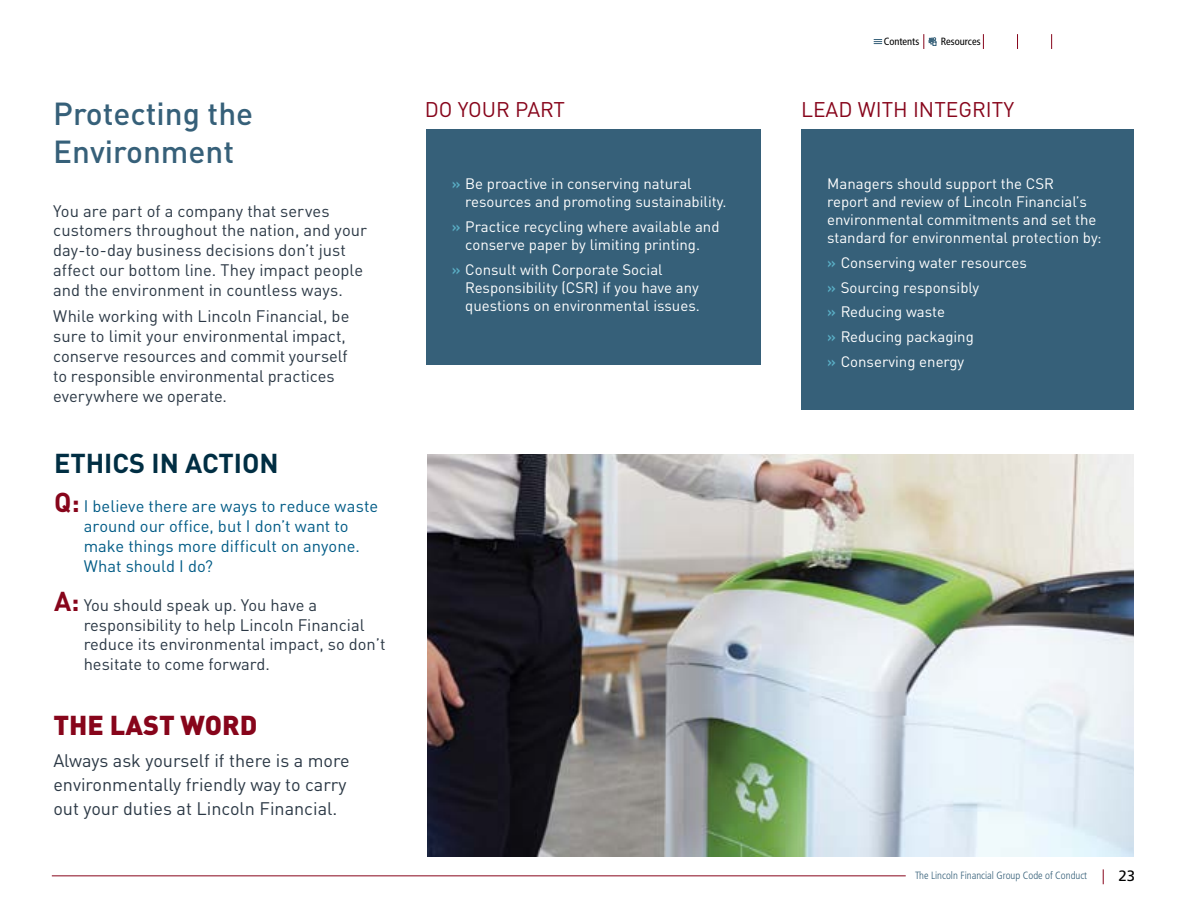
<style>
.page{position:relative;width:1188px;height:918px;background:#fff}
.page>*{position:absolute;margin:0;border:0;box-sizing:border-box;transform-origin:0 0}
.t1{font:500 31.5px/37.8px "DIN Pro";color:#366079}
.t2{font:700 27px "DIN Pro";color:#002e43}
.t3{font:900 27px "DIN Pro";color:#87051b}
.t4{font:21px "DIN Pro";color:#87051b}
.t5{font:18px/24px "DIN Pro";color:#2b3845}
.t6{font:16.5px/19.8px "DIN Pro";color:#2b3845}
.t7{font:16.5px/19.8px "DIN Pro";color:#005b86}
.t8{font:15px/18px "DIN Pro";color:#fff}
.t9{font:15px "Frutiger LT Std";color:#000}
.t10{font:300 condensed 10.5px "Frutiger LT Std";color:#366079}
.t11{font:condensed 10.5px "Frutiger LT Std";color:#000}
.s1{font-weight:700;font-size:27px;color:#87051b}
.s2{font-weight:500;color:#5aafc6}
</style>
<div class="page">
<svg style="left:1103px;top:869px;width:1px;height:15px"></svg>
<hr style="left:52px;top:876px;width:854px;height:1px;background:#87051b">
<svg style="left:874px;top:39px;width:8px;height:5px"></svg>
<svg style="left:983px;top:34px;width:1px;height:15px"></svg>
<svg style="left:1017px;top:34px;width:1px;height:15px"></svg>
<svg style="left:1051px;top:34px;width:1px;height:15px"></svg>
<svg style="left:924px;top:34px;width:12px;height:15px"></svg>
<div style="left:802px;top:129px;width:332px;height:280px;background:#366079"></div>
<div style="left:426px;top:129px;width:334px;height:235px;background:#366079"></div>
<img style="left:428px;top:454px;width:706px;height:402px">
<h1 class="t1" style="left:53px;top:93px;width:202px">Protecting the<br>Environment</h1>
<p class="t6" style="left:53px;top:200px;width:315px">You are part of a company that serves customers throughout the nation, and your day-to-day business decisions don’t just affect our bottom line. They impact people and the environment in countless ways.</p>
<p class="t6" style="left:53px;top:305px;width:298px">While working with Lincoln Financial, be sure to limit your environmental impact, conserve resources and commit yourself to responsible environmental practices everywhere we operate.</p>
<h2 class="t2" style="left:54px;top:442px;width:226px">ETHICS IN ACTION</h2>
<p class="t7" style="left:84px;top:495px;width:296px;text-indent:-30px"><span class="s1">Q:</span> I believe there are ways to reduce waste around our office, but I don’t want to make things more difficult on anyone.<br>What should I do?</p>
<p class="t6" style="left:84px;top:594px;width:304px;text-indent:-30px"><span class="s1">A:</span> You should speak up. You have a responsibility to help Lincoln Financial reduce its environmental impact, so don’t hesitate to come forward.</p>
<h2 class="t3" style="left:53px;top:703px;width:206px">THE LAST WORD</h2>
<p class="t5" style="left:53px;top:748px;width:298px">Always ask yourself if there is a more environmentally friendly way to carry out your duties at Lincoln Financial.</p>
<p class="t11" style="left:884px;top:35px;width:37px">Contents</p>
<p class="t11" style="left:941px;top:35px;width:41px">Resources</p>
<p class="t4" style="left:425px;top:94px;width:142px">DO YOUR PART</p>
<p class="t4" style="left:801px;top:94px;width:215px">LEAD WITH INTEGRITY</p>
<p class="t8" style="left:465px;top:174px;width:263px;text-indent:-14px"><span class="s2">»</span> Be proactive in conserving natural resources and promoting sustainability.</p>
<p class="t8" style="left:452px;top:217px;width:269px;text-align:center"><span class="s2">»</span> Practice recycling where available and conserve paper by limiting printing.</p>
<p class="t8" style="left:465px;top:259px;width:236px;text-indent:-14px"><span class="s2">»</span> Consult with Corporate Social<br>Responsibility (CSR) if you have any questions on environmental issues.</p>
<p class="t8" style="left:827px;top:174px;width:276px">Managers should support the CSR<br>report and review of Lincoln Financial’s environmental commitments and set the standard for environmental protection by:</p>
<p class="t8" style="left:827px;top:249px;width:201px;line-height:24.8px"><span class="s2">»</span> Conserving water resources <span class="s2">»</span> Sourcing responsibly<br><span class="s2">»</span> Reducing waste<br><span class="s2">»</span> Reducing packaging<br><span class="s2">»</span> Conserving energy</p>
<p class="t10" style="left:915px;top:869px;width:174px">The Lincoln Financial Group Code of Conduct</p>
<p class="t9" style="left:1119px;top:867px;width:18px">23</p>
</div>
